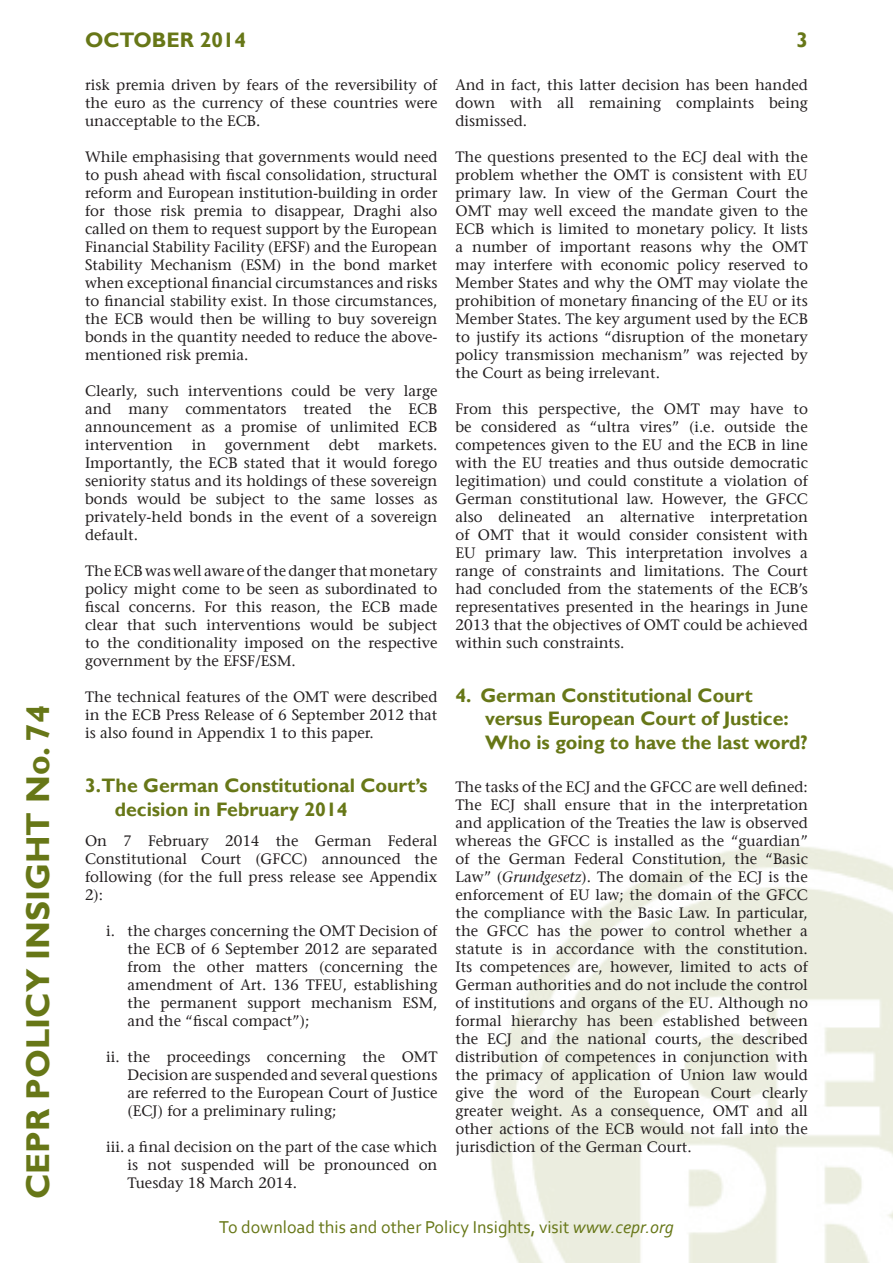
<style>
.page{position:relative;width:893px;height:1263px;background:#fff}
.page>*{position:absolute;margin:0;border:0;box-sizing:border-box;transform-origin:0 0}
.t1{font:700 33px "Gill Sans";color:#677717}
.t2{font:700 21px "Gill Sans";color:#677717}
.t3{font:700 19.5px/23.4px "Gill Sans";color:#677717}
.t4{font:18px "Corbel";color:#677717}
.t5{font:15px/18px "Stone Serif";color:#231f20;text-align:justify}
.s1{font-style:italic}
</style>
<div class="page">
<img style="left:490px;top:846px;width:403px;height:417px">
<h1 class="t1" style="left:18px;top:1199px;width:496px;rotate:-90deg">CEPR POLICY INSIGHT No. 74</h1>
<h2 class="t2" style="left:85px;top:28px;width:163px">OCTOBER 2014</h2>
<h2 class="t2" style="left:796px;top:28px;width:13px">3</h2>
<p class="t5" style="left:85px;top:76px;width:354px">risk premia driven by fears of the reversibility of the euro as the currency of these countries were unacceptable to the ECB.</p>
<p class="t5" style="left:85px;top:148px;width:354px">While emphasising that governments would need to push ahead with fiscal consolidation, structural reform and European institution-building in order for those risk premia to disappear, Draghi also called on them to request support by the European Financial Stability Facility (EFSF) and the European Stability Mechanism (ESM) in the bond market when exceptional financial circumstances and risks to financial stability exist. In those circumstances, the ECB would then be willing to buy sovereign bonds in the quantity needed to reduce the above&shy;mentioned risk premia.</p>
<p class="t5" style="left:85px;top:382px;width:354px">Clearly, such interventions could be very large and many commentators treated the ECB announcement as a promise of unlimited ECB intervention in government debt markets.<br>Importantly, the ECB stated that it would forego seniority status and its holdings of these sovereign bonds would be subject to the same losses as privately-held bonds in the event of a sovereign default.</p>
<p class="t5" style="left:85px;top:562px;width:354px">The ECB was well aware of the danger that monetary policy might come to be seen as subordinated to fiscal concerns. For this reason, the ECB made clear that such interventions would be subject to the conditionality imposed on the respective government by the EFSF/ESM.</p>
<p class="t5" style="left:85px;top:688px;width:354px">The technical features of the OMT were described in the ECB Press Release of 6 September 2012 that is also found in Appendix 1 to this paper.</p>
<h3 class="t3" style="left:115px;top:774px;width:314px;text-indent:-30px">3.The German Constitutional Court’s decision in February 2014</h3>
<p class="t5" style="left:85px;top:832px;width:354px">On 7 February 2014 the German Federal Constitutional Court (GFCC) announced the following (for the full press release see Appendix 2):</p>
<p class="t5" style="left:128px;top:922px;width:311px;text-indent:-21px">i. the charges concerning the OMT Decision of the ECB of 6 September 2012 are separated from the other matters (concerning the amendment of Art. 136 TFEU, establishing the permanent support mechanism ESM, and the “fiscal compact”);</p>
<p class="t5" style="left:128px;top:1048px;width:311px;text-indent:-21px">ii. the proceedings concerning the OMT Decision are suspended and several questions are referred to the European Court of Justice (ECJ) for a preliminary ruling;</p>
<p class="t5" style="left:128px;top:1138px;width:311px;text-indent:-21px">iii. a final decision on the part of the case which is not suspended will be pronounced on Tuesday 18 March 2014.</p>
<p class="t5" style="left:455px;top:76px;width:354px">And in fact, this latter decision has been handed down with all remaining complaints being dismissed.</p>
<p class="t5" style="left:455px;top:148px;width:354px">The questions presented to the ECJ deal with the problem whether the OMT is consistent with EU primary law. In view of the German Court the OMT may well exceed the mandate given to the ECB which is limited to monetary policy. It lists a number of important reasons why the OMT may interfere with economic policy reserved to Member States and why the OMT may violate the prohibition of monetary financing of the EU or its Member States. The key argument used by the ECB to justify its actions “disruption of the monetary policy transmission mechanism” was rejected by the Court as being irrelevant.</p>
<p class="t5" style="left:455px;top:400px;width:354px">From this perspective, the OMT may have to be considered as “ultra vires” (i.e. outside the competences given to the EU and the ECB in line with the EU treaties and thus outside democratic legitimation) und could constitute a violation of German constitutional law. However, the GFCC also delineated an alternative interpretation of OMT that it would consider consistent with EU primary law. This interpretation involves a range of constraints and limitations. The Court had concluded from the statements of the ECB’s representatives presented in the hearings in June 2013 that the objectives of OMT could be achieved within such constraints.</p>
<h3 class="t3" style="left:485px;top:684px;width:324px;text-indent:-30px">4. German Constitutional Court versus European Court of Justice:<br>Who is going to have the last word?</h3>
<p class="t5" style="left:455px;top:778px;width:354px">The tasks of the ECJ and the GFCC are well defined:<br>The ECJ shall ensure that in the interpretation and application of the Treaties the law is observed whereas the GFCC is installed as the “guardian” of the German Federal Constitution, the “Basic Law” (<span class="s1">Grundgesetz</span>). The domain of the ECJ is the enforcement of EU law; the domain of the GFCC the compliance with the Basic Law. In particular, the GFCC has the power to control whether a statute is in accordance with the constitution.<br>Its competences are, however, limited to acts of German authorities and do not include the control of institutions and organs of the EU. Although no formal hierarchy has been established between the ECJ and the national courts, the described distribution of competences in conjunction with the primacy of application of Union law would give the word of the European Court clearly greater weight. As a consequence, OMT and all other actions of the ECB would not fall into the jurisdiction of the German Court.</p>
<p class="t4" style="left:219px;top:1216px;width:456px">To download this and other Policy Insights, visit <span class="s1">www.cepr.org</span></p>
</div>
